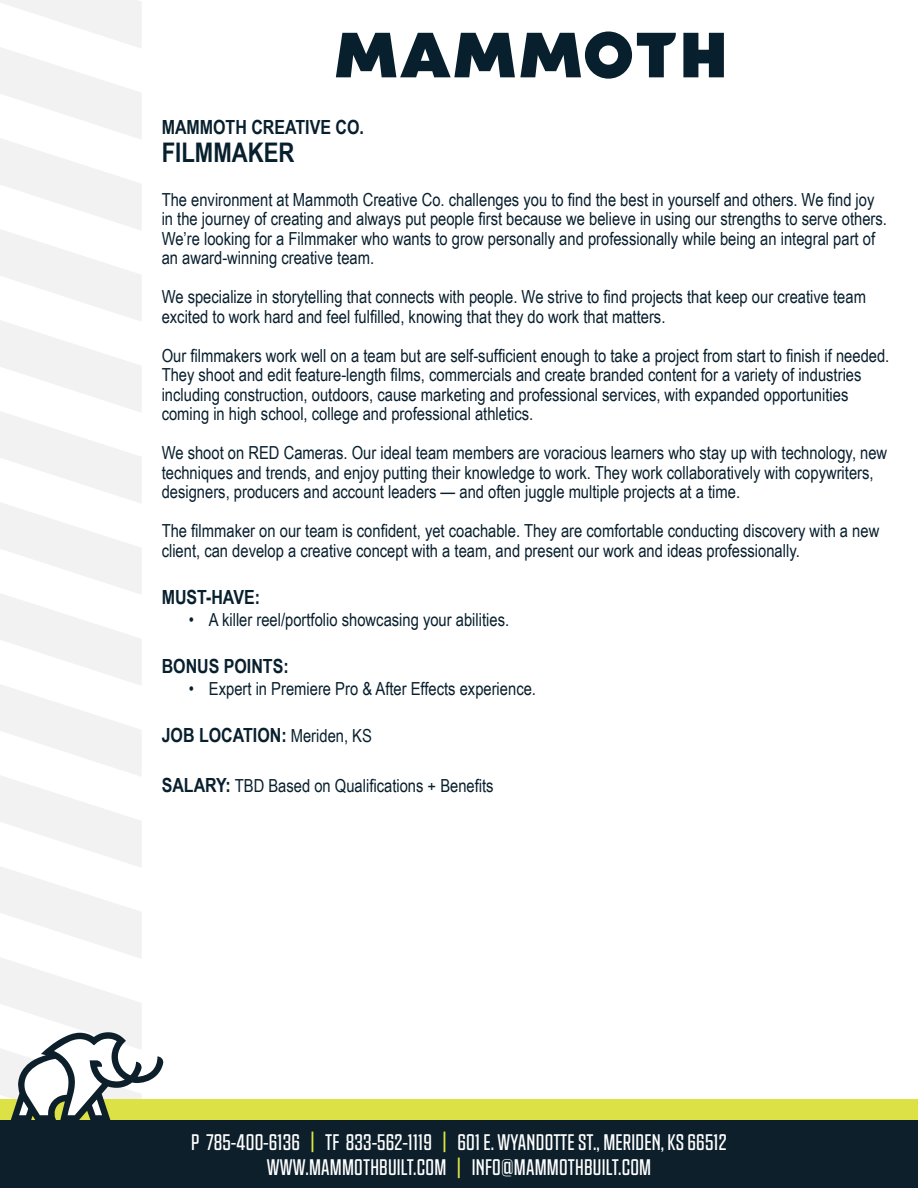
<style>
.page{position:relative;width:918px;height:1188px;background:#fff}
.page>*{position:absolute;margin:0;border:0;box-sizing:border-box;transform-origin:0 0}
.t1{font:700 27px "Arial Narrow";color:#081f2d}
.t2{font:22.5px/25.5px "NTF Grand Regular";letter-spacing:.01em;color:#fff;text-align:center}
.t3{font:700 19.5px "Arial Narrow";color:#081f2d}
.t4{font:18px/19.5px "Arial Narrow";color:#081f2d}
.s1{font-weight:400;font-size:18px}
.s2{font-weight:700;font-size:19.5px}
.s3{color:#dbe444}
</style>
<div class="page">
<div style="left:0;top:1099px;width:918px;height:89px;background:#dce246"></div>
<div style="left:0;top:1120px;width:918px;height:68px;background:#0c1f2b"></div>
<svg style="left:0;top:0;width:164px;height:1120px"></svg>
<svg style="left:683px;top:33px;width:41px;height:44px;background:#364954"></svg>
<svg style="left:336px;top:32px;width:340px;height:47px"></svg>
<p class="t3" style="left:162px;top:116px;width:204px">MAMMOTH CREATIVE CO.</p>
<h1 class="t1" style="left:162px;top:137px;width:134px">FILMMAKER</h1>
<p class="t4" style="left:162px;top:189px;width:727px">The environment at Mammoth Creative Co. challenges you to find the best in yourself and others. We find joy in the journey of creating and always put people first because we believe in using our strengths to serve others.<br>We’re looking for a Filmmaker who wants to grow personally and professionally while being an integral part of an award-winning creative team.</p>
<p class="t4" style="left:162px;top:287px;width:706px">We specialize in storytelling that connects with people. We strive to find projects that keep our creative team excited to work hard and feel fulfilled, knowing that they do work that matters.</p>
<p class="t4" style="left:162px;top:345px;width:729px">Our filmmakers work well on a team but are self-sufficient enough to take a project from start to finish if needed.<br>They shoot and edit feature-length films, commercials and create branded content for a variety of industries including construction, outdoors, cause marketing and professional services, with expanded opportunities coming in high school, college and professional athletics.</p>
<p class="t4" style="left:162px;top:443px;width:727px">We shoot on RED Cameras. Our ideal team members are voracious learners who stay up with technology, new techniques and trends, and enjoy putting their knowledge to work. They work collaboratively with copywriters, designers, producers and account leaders — and often juggle multiple projects at a time.</p>
<p class="t4" style="left:162px;top:521px;width:719px">The filmmaker on our team is confident, yet coachable. They are comfortable conducting discovery with a new client, can develop a creative concept with a team, and present our work and ideas professionally.</p>
<p class="t3" style="left:162px;top:586px;width:100px">MUST-HAVE:</p>
<p class="t4" style="left:189px;top:610px;width:322px">• A killer reel/portfolio showcasing your abilities.</p>
<p class="t3" style="left:162px;top:655px;width:129px">BONUS POINTS:</p>
<p class="t4" style="left:189px;top:679px;width:349px">• Expert in Premiere Pro &amp; After Effects experience.</p>
<p class="t3" style="left:162px;top:724px;width:212px">JOB LOCATION: <span class="s1">Meriden, KS</span></p>
<p class="t4" style="left:162px;top:775px;width:333px"><span class="s2">SALARY:</span> TBD Based on Qualifications + Benefits</p>
<p class="t2" style="left:191px;top:1130px;width:537px">P 785-400-6136 <span class="s3">|</span> TF 833-562-1119 <span class="s3">|</span> 601 E. WYANDOTTE ST., MERIDEN, KS 66512<br>WWW.MAMMOTHBUILT.COM <span class="s3">|</span> INFO@MAMMOTHBUILT.COM</p>
</div>
